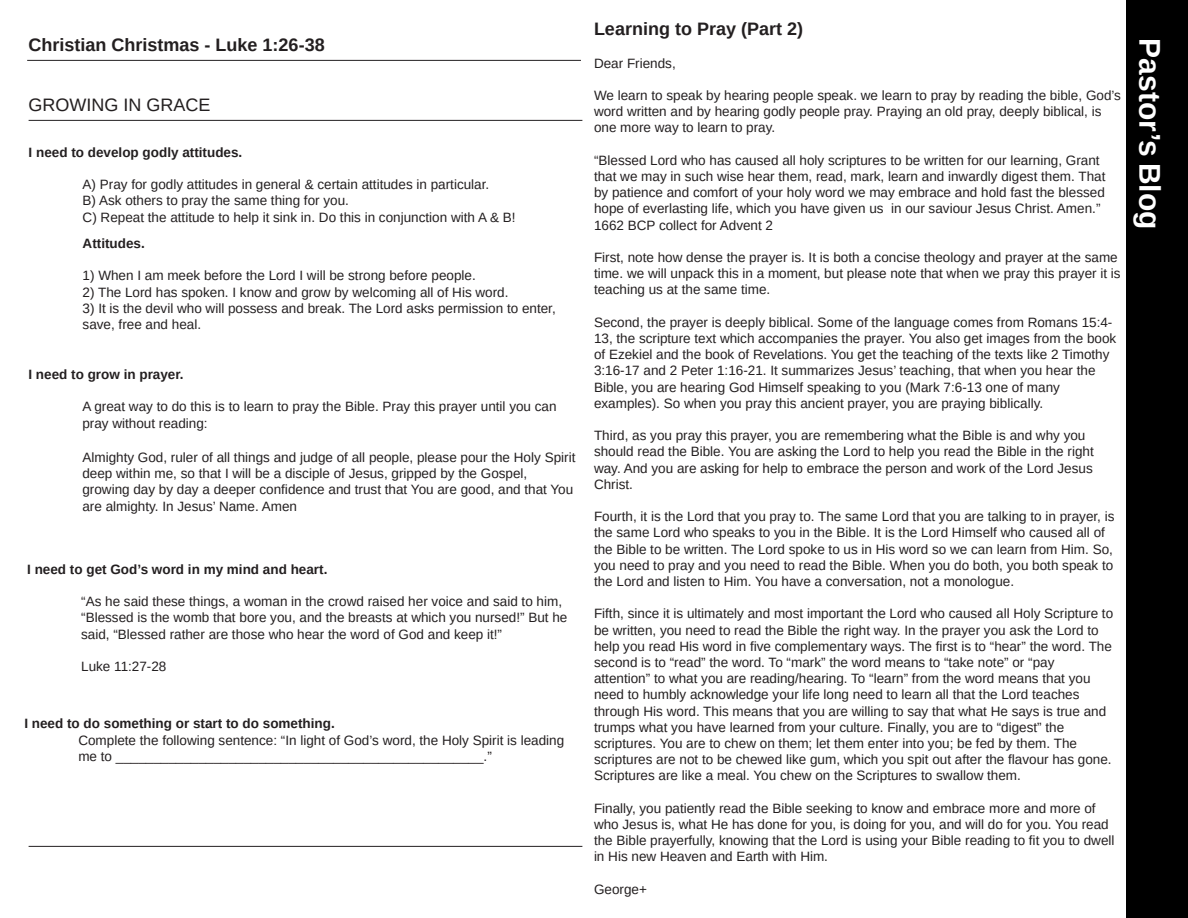
<style>
.page{position:relative;width:1188px;height:918px;background:#fff}
.page>*{position:absolute;margin:0;border:0;box-sizing:border-box;transform-origin:0 0}
.t1{font:700 30px "Arimo";color:#fff}
.t2{font:700 18px "Arimo";color:#231f20}
.t3{font:18px "Arimo";color:#231f20}
.t4{font:13.5px/16.2px "Arimo";color:#231f20}
.t5{font:700 13.5px "Arimo";color:#231f20}
</style>
<div class="page">
<div style="left:1126px;top:0;width:62px;height:918px;background:#000"></div>
<hr style="left:29px;top:120px;width:553px;height:1px;background:#231f20">
<hr style="left:29px;top:846px;width:553px;height:1px;background:#231f20">
<hr style="left:27px;top:60px;width:554px;height:1px;background:#231f20">
<p class="t2" style="left:29px;top:32px;width:298px">Christian Christmas - Luke 1:26-38</p>
<p class="t3" style="left:29px;top:94px;width:184px">GROWING IN GRACE</p>
<p class="t5" style="left:29px;top:143px;width:215px">I need to develop godly attitudes.</p>
<p class="t4" style="left:83px;top:177px;width:408px">A) Pray for godly attitudes in general &amp; certain attitudes in particular.</p>
<p class="t4" style="left:83px;top:193px;width:268px">B) Ask others to pray the same thing for you.</p>
<p class="t4" style="left:83px;top:209px;width:434px">C) Repeat the attitude to help it sink in. Do this in conjunction with A &amp; B!</p>
<p class="t5" style="left:83px;top:234px;width:64px">Attitudes.</p>
<p class="t4" style="left:83px;top:268px;width:395px">1) When I am meek before the Lord I will be strong before people.</p>
<p class="t4" style="left:83px;top:284px;width:427px">2) The Lord has spoken. I know and grow by welcoming all of His word.</p>
<p class="t4" style="left:83px;top:300px;width:475px">3) It is the devil who will possess and break. The Lord asks permission to enter, save, free and heal.</p>
<p class="t5" style="left:28px;top:365px;width:157px">I need to grow in prayer.</p>
<p class="t4" style="left:82px;top:398px;width:476px;line-height:17.1px">A great way to do this is to learn to pray the Bible. Pray this prayer until you can pray without reading:</p>
<p class="t4" style="left:82px;top:449px;width:494px">Almighty God, ruler of all things and judge of all people, please pour the Holy Spirit deep within me, so that I will be a disciple of Jesus, gripped by the Gospel,</p>
<p class="t4" style="left:82px;top:481px;width:492px;line-height:17.1px">growing day by day a deeper confidence and trust that You are good, and that You are almighty. In Jesus’ Name. Amen</p>
<p class="t5" style="left:27px;top:560px;width:302px">I need to get God’s word in my mind and heart.</p>
<p class="t4" style="left:81px;top:594px;width:488px">“As he said these things, a woman in the crowd raised her voice and said to him, “Blessed is the womb that bore you, and the breasts at which you nursed!” But he said, “Blessed rather are those who hear the word of God and keep it!”</p>
<p class="t4" style="left:81px;top:658px;width:87px">Luke 11:27-28</p>
<p class="t5" style="left:24px;top:714px;width:312px">I need to do something or start to do something.</p>
<p class="t4" style="left:78px;top:732px;width:487px">Complete the following sentence: “In light of God’s word, the Holy Spirit is leading me to _________________________________________________.”</p>
<p class="t2" style="left:594px;top:17px;width:211px">Learning to Pray (Part 2)</p>
<p class="t4" style="left:594px;top:55px;width:83px">Dear Friends,</p>
<p class="t4" style="left:594px;top:87px;width:529px">We learn to speak by hearing people speak. we learn to pray by reading the bible, God’s word written and by hearing godly people pray. Praying an old pray, deeply biblical, is one more way to learn to pray.</p>
<p class="t4" style="left:594px;top:152px;width:513px">“Blessed Lord who has caused all holy scriptures to be written for our learning, Grant that we may in such wise hear them, read, mark, learn and inwardly digest them. That by patience and comfort of your holy word we may embrace and hold fast the blessed hope of everlasting life, which you have given us in our saviour Jesus Christ. Amen.” 1662 BCP collect for Advent 2</p>
<p class="t4" style="left:594px;top:249px;width:528px">First, note how dense the prayer is. It is both a concise theology and prayer at the same time. we will unpack this in a moment, but please note that when we pray this prayer it is teaching us at the same time.</p>
<p class="t4" style="left:594px;top:314px;width:524px">Second, the prayer is deeply biblical. Some of the language comes from Romans 15:4- 13, the scripture text which accompanies the prayer. You also get images from the book of Ezekiel and the book of Revelations. You get the teaching of the texts like 2 Timothy 3:16-17 and 2 Peter 1:16-21. It summarizes Jesus’ teaching, that when you hear the</p>
<p class="t4" style="left:594px;top:379px;width:467px">Bible, you are hearing God Himself speaking to you (Mark 7:6-13 one of many</p>
<p class="t4" style="left:594px;top:395px;width:451px">examples). So when you pray this ancient prayer, you are praying biblically.</p>
<p class="t4" style="left:594px;top:427px;width:501px">Third, as you pray this prayer, you are remembering what the Bible is and why you should read the Bible. You are asking the Lord to help you read the Bible in the right way. And you are asking for help to embrace the person and work of the Lord Jesus Christ.</p>
<p class="t4" style="left:594px;top:508px;width:522px">Fourth, it is the Lord that you pray to. The same Lord that you are talking to in prayer, is the same Lord who speaks to you in the Bible. It is the Lord Himself who caused all of the Bible to be written. The Lord spoke to us in His word so we can learn from Him. So, you need to pray and you need to read the Bible. When you do both, you both speak to the Lord and listen to Him. You have a conversation, not a monologue.</p>
<p class="t4" style="left:594px;top:606px;width:521px">Fifth, since it is ultimately and most important the Lord who caused all Holy Scripture to be written, you need to read the Bible the right way. In the prayer you ask the Lord to help you read His word in five complementary ways. The first is to “hear” the word. The second is to “read” the word. To “mark” the word means to “take note” or “pay</p>
<p class="t4" style="left:594px;top:670px;width:514px">attention” to what you are reading/hearing. To “learn” from the word means that you need to humbly acknowledge your life long need to learn all that the Lord teaches through His word. This means that you are willing to say that what He says is true and trumps what you have learned from your culture. Finally, you are to “digest” the</p>
<p class="t4" style="left:594px;top:735px;width:519px">scriptures. You are to chew on them; let them enter into you; be fed by them. The scriptures are not to be chewed like gum, which you spit out after the flavour has gone.<br>Scriptures are like a meal. You chew on the Scriptures to swallow them.</p>
<p class="t4" style="left:594px;top:800px;width:522px">Finally, you patiently read the Bible seeking to know and embrace more and more of who Jesus is, what He has done for you, is doing for you, and will do for you. You read the Bible prayerfully, knowing that the Lord is using your Bible reading to fit you to dwell in His new Heaven and Earth with Him.</p>
<p class="t4" style="left:594px;top:881px;width:54px">George+</p>
<p class="t1" style="left:1170px;top:38px;width:193px;rotate:90deg">Pastor’s Blog</p>
</div>
